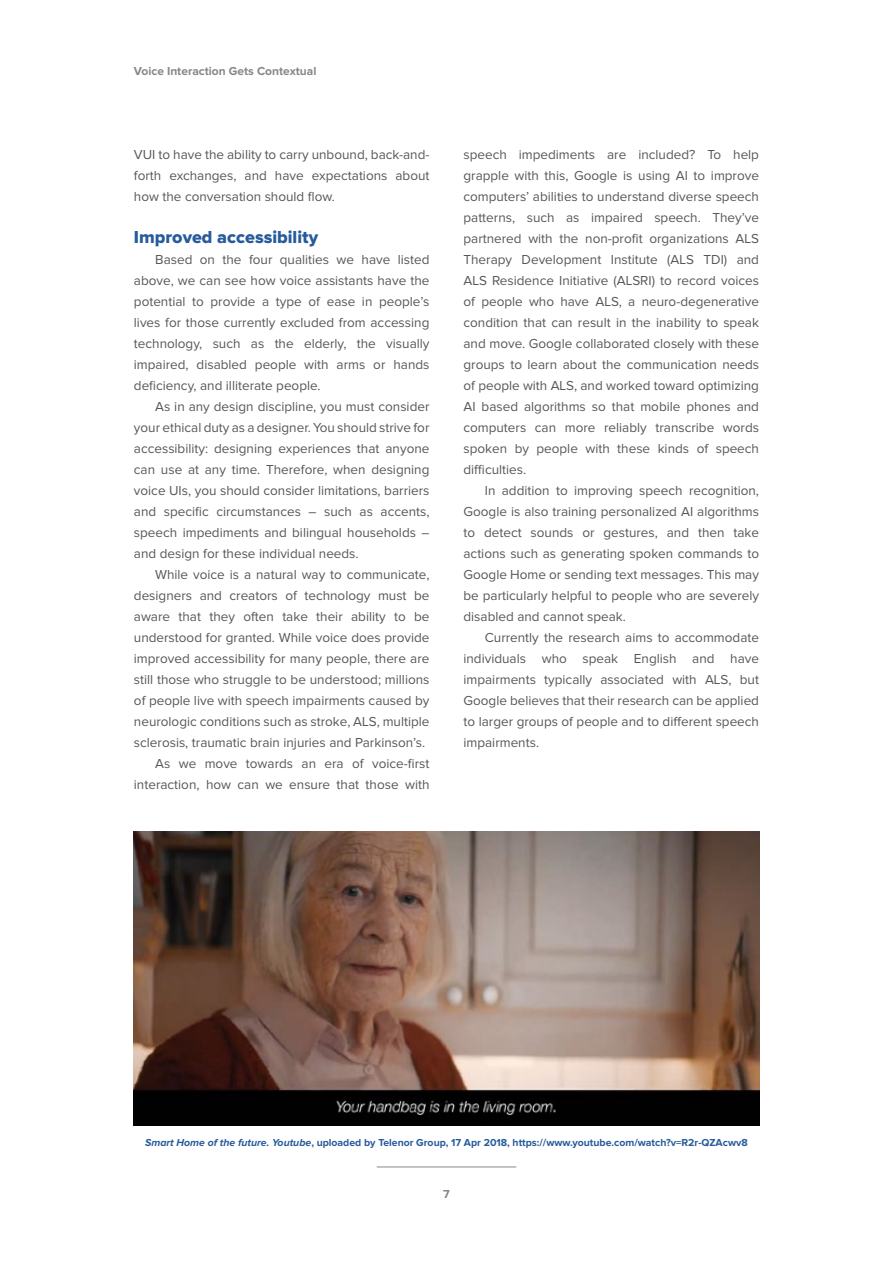
<style>
.page{position:relative;width:893px;height:1263px;background:#fff}
.page>*{position:absolute;margin:0;border:0;box-sizing:border-box;transform-origin:0 0}
.t1{font:18px "Proxima Nova Extrabld";color:#275b9b}
.t2{font:13.5px/21px "Proxima Nova";color:#575756;text-align:justify}
.t3{font:700 12px "Proxima Nova";color:#878787}
.t4{font:700 10.5px "Proxima Nova";color:#275b9b}
.s1{font-style:italic}
</style>
<div class="page">
<hr style="left:377px;top:1167px;width:139px;height:1px;background:#878787">
<img style="left:134px;top:831px;width:625px;height:294px">
<p class="t3" style="left:134px;top:66px;width:184px">Voice Interaction Gets Contextual</p>
<p class="t2" style="left:134px;top:145px;width:297px">VUI to have the ability to carry unbound, back-and&shy;forth exchanges, and have expectations about how the conversation should flow.</p>
<h1 class="t1" style="left:134px;top:229px;width:186px">Improved accessibility</h1>
<p class="t2" style="left:134px;top:250px;width:297px;text-indent:21px">Based on the four qualities we have listed above, we can see how voice assistants have the potential to provide a type of ease in people’s lives for those currently excluded from accessing technology, such as the elderly, the visually impaired, disabled people with arms or hands deficiency, and illiterate people.</p>
<p class="t2" style="left:134px;top:397px;width:297px;text-indent:21px">As in any design discipline, you must consider your ethical duty as a designer. You should strive for accessibility: designing experiences that anyone can use at any time. Therefore, when designing voice UIs, you should consider limitations, barriers and specific circumstances – such as accents, speech impediments and bilingual households – and design for these individual needs.</p>
<p class="t2" style="left:155px;top:565px;width:276px">While voice is a natural way to communicate,</p>
<p class="t2" style="left:134px;top:586px;width:297px">designers and creators of technology must be</p>
<p class="t2" style="left:134px;top:607px;width:297px">aware that they often take their ability to be</p>
<p class="t2" style="left:134px;top:628px;width:297px">understood for granted. While voice does provide</p>
<p class="t2" style="left:134px;top:649px;width:297px">improved accessibility for many people, there are</p>
<p class="t2" style="left:134px;top:670px;width:297px">still those who struggle to be understood; millions</p>
<p class="t2" style="left:134px;top:691px;width:297px">of people live with speech impairments caused by</p>
<p class="t2" style="left:134px;top:712px;width:297px">neurologic conditions such as stroke, ALS, multiple</p>
<p class="t2" style="left:134px;top:733px;width:293px">sclerosis, traumatic brain injuries and Parkinson’s.</p>
<p class="t2" style="left:155px;top:754px;width:276px">As we move towards an era of voice-first</p>
<p class="t2" style="left:134px;top:775px;width:297px">interaction, how can we ensure that those with</p>
<p class="t2" style="left:463px;top:145px;width:297px">speech impediments are included? To help grapple with this, Google is using AI to improve computers’ abilities to understand diverse speech patterns, such as impaired speech. They’ve partnered with the non-profit organizations ALS Therapy Development Institute (ALS TDI) and ALS Residence Initiative (ALSRI) to record voices of people who have ALS, a neuro-degenerative condition that can result in the inability to speak and move. Google collaborated closely with these groups to learn about the communication needs of people with ALS, and worked toward optimizing AI based algorithms so that mobile phones and computers can more reliably transcribe words spoken by people with these kinds of speech difficulties.</p>
<p class="t2" style="left:463px;top:481px;width:297px;text-indent:21px">In addition to improving speech recognition, Google is also training personalized AI algorithms to detect sounds or gestures, and then take actions such as generating spoken commands to Google Home or sending text messages. This may be particularly helpful to people who are severely disabled and cannot speak.</p>
<p class="t2" style="left:463px;top:628px;width:297px;text-indent:21px">Currently the research aims to accommodate individuals who speak English and have impairments typically associated with ALS, but Google believes that their research can be applied to larger groups of people and to different speech impairments.</p>
<p class="t4" style="left:145px;top:1138px;width:604px"><span class="s1">Smart Home of the future. Youtube</span>, uploaded by Telenor Group, 17 Apr 2018, https://www.youtube.com/watch?v=R2r-QZAcwv8</p>
<p class="t3" style="left:443px;top:1188px;width:8px">7</p>
</div>
